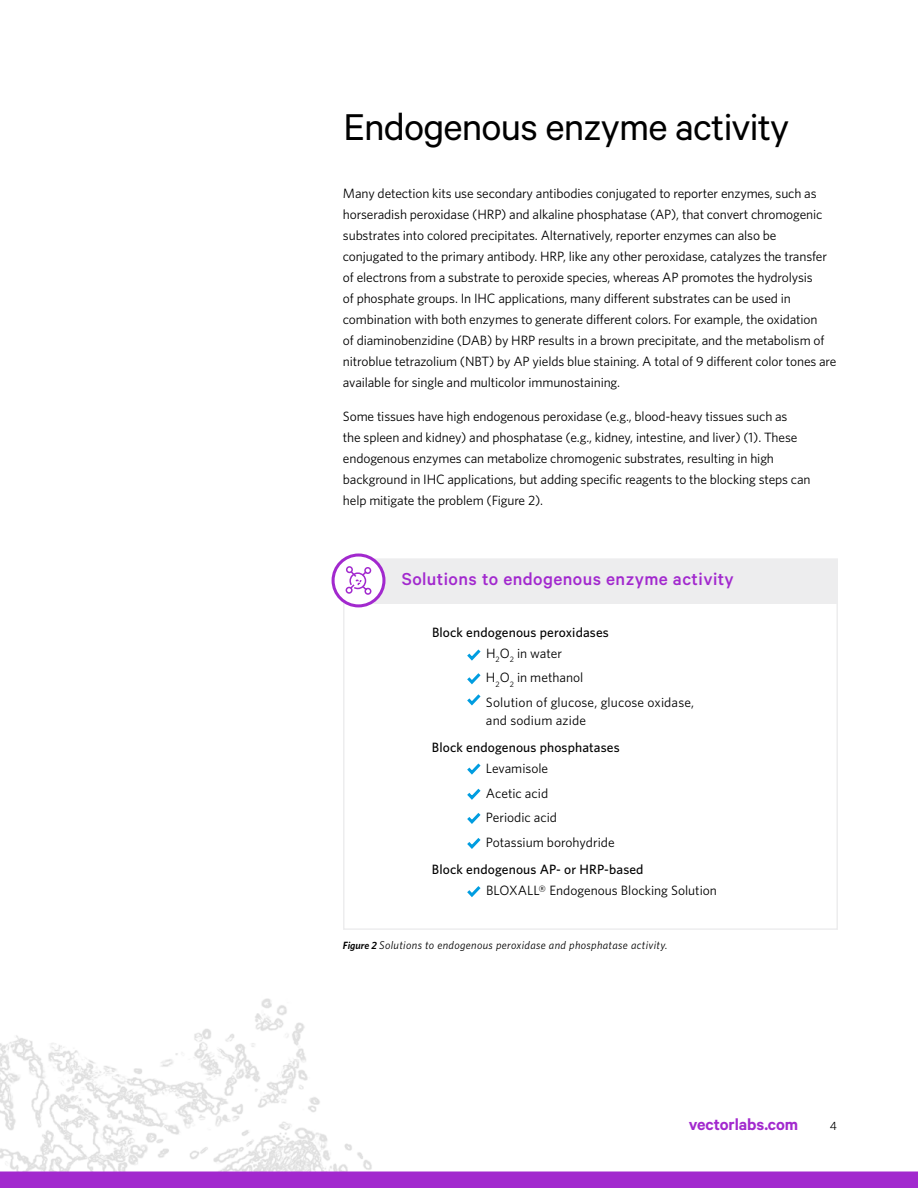
<style>
.page{position:relative;width:918px;height:1188px;background:#fff}
.page>*{position:absolute;margin:0;border:0;box-sizing:border-box;transform-origin:0 0}
.t1{font:42px "Calibre";letter-spacing:-.02em;color:#000}
.t2{font:500 19.5px "Calibre";letter-spacing:.02em;color:#a229ce}
.t3{font:600 18px "Calibre";letter-spacing:-.005em;color:#a229ce}
.t4{font:13.5px/21px "Whitney";letter-spacing:-.01em;color:#000}
.t5{font:500 13.5px/21px "Whitney";letter-spacing:.01em;color:#000;text-align:center}
.t6{font:13.5px/24.5px "Whitney";letter-spacing:.01em;color:#000}
.t7{font:12px "Whitney";color:#000}
.t8{font:italic 11.25px "Whitney";letter-spacing:.03em;color:#000}
.s1{font-weight:400}
.s2{font-weight:600;font-size:10.5px}
</style>
<div class="page">
<img style="left:0;top:998px;width:429px;height:174px">
<div style="left:0;top:1172px;width:918px;height:16px;background:#a229ce"></div>
<div style="left:343px;top:558px;width:495px;height:372px;border:2px solid #ededee"></div>
<div style="left:361px;top:559px;width:476px;height:45px;background:#ededee"></div>
<svg style="left:467px;top:649px;width:14px;height:12px"></svg>
<svg style="left:467px;top:673px;width:14px;height:33px"></svg>
<svg style="left:467px;top:763px;width:14px;height:12px"></svg>
<svg style="left:467px;top:788px;width:14px;height:12px"></svg>
<svg style="left:467px;top:813px;width:14px;height:11px"></svg>
<svg style="left:467px;top:838px;width:14px;height:11px"></svg>
<svg style="left:467px;top:886px;width:14px;height:11px"></svg>
<div style="left:333px;top:555px;width:51px;height:51px;background:#fff;border-radius:50%"></div>
<div style="left:332px;top:554px;width:53px;height:53px;border:3px solid #a229ce;border-radius:50%"></div>
<svg style="left:345px;top:566px;width:27px;height:29px"></svg>
<h1 class="t1" style="left:343px;top:102px;width:447px">Endogenous enzyme activity</h1>
<p class="t4" style="left:343px;top:182px;width:495px">Many detection kits use secondary antibodies conjugated to reporter enzymes, such as horseradish peroxidase (HRP) and alkaline phosphatase (AP), that convert chromogenic substrates into colored precipitates. Alternatively, reporter enzymes can also be conjugated to the primary antibody. HRP, like any other peroxidase, catalyzes the transfer of electrons from a substrate to peroxide species, whereas AP promotes the hydrolysis<br>of phosphate groups. In IHC applications, many different substrates can be used in combination with both enzymes to generate different colors. For example, the oxidation<br>of diaminobenzidine (DAB) by HRP results in a brown precipitate, and the metabolism of nitroblue tetrazolium (NBT) by AP yields blue staining. A total of 9 different color tones are available for single and multicolor immunostaining.</p>
<p class="t4" style="left:343px;top:406px;width:469px">Some tissues have high endogenous peroxidase (e.g., blood-heavy tissues such as<br>the spleen and kidney) and phosphatase (e.g., kidney, intestine, and liver) (1). These endogenous enzymes can metabolize chromogenic substrates, resulting in high background in IHC applications, but adding specific reagents to the blocking steps can help mitigate the problem (Figure 2).</p>
<h2 class="t2" style="left:402px;top:568px;width:334px">Solutions to endogenous enzyme activity</h2>
<p class="t5" style="left:432px;top:621px;width:178px">Block endogenous peroxidases<br><span class="s1">H</span><sub>2</sub><span class="s1">O</span><sub>2</sub> <span class="s1">in water</span></p>
<p class="t6" style="left:486px;top:665px;width:210px">H<sub>2</sub>O<sub>2</sub> in methanol<br>Solution of glucose, glucose oxidase,</p>
<p class="t6" style="left:486px;top:707px;width:101px">and sodium azide</p>
<p class="t5" style="left:432px;top:737px;width:189px">Block endogenous phosphatases</p>
<p class="t4" style="left:486px;top:756px;width:130px;line-height:24.5px">Levamisole<br>Acetic acid<br>Periodic acid<br>Potassium borohydride</p>
<p class="t5" style="left:432px;top:859px;width:213px">Block endogenous AP- or HRP-based</p>
<p class="t4" style="left:486px;top:880px;width:233px">BLOXALL® Endogenous Blocking Solution</p>
<p class="t8" style="left:343px;top:937px;width:326px"><span class="s2">Figure 2</span> Solutions to endogenous peroxidase and phosphatase activity.</p>
<h3 class="t3" style="left:689px;top:1114px;width:111px">vectorlabs.com</h3>
<p class="t7" style="left:830px;top:1118px;width:9px">4</p>
</div>
